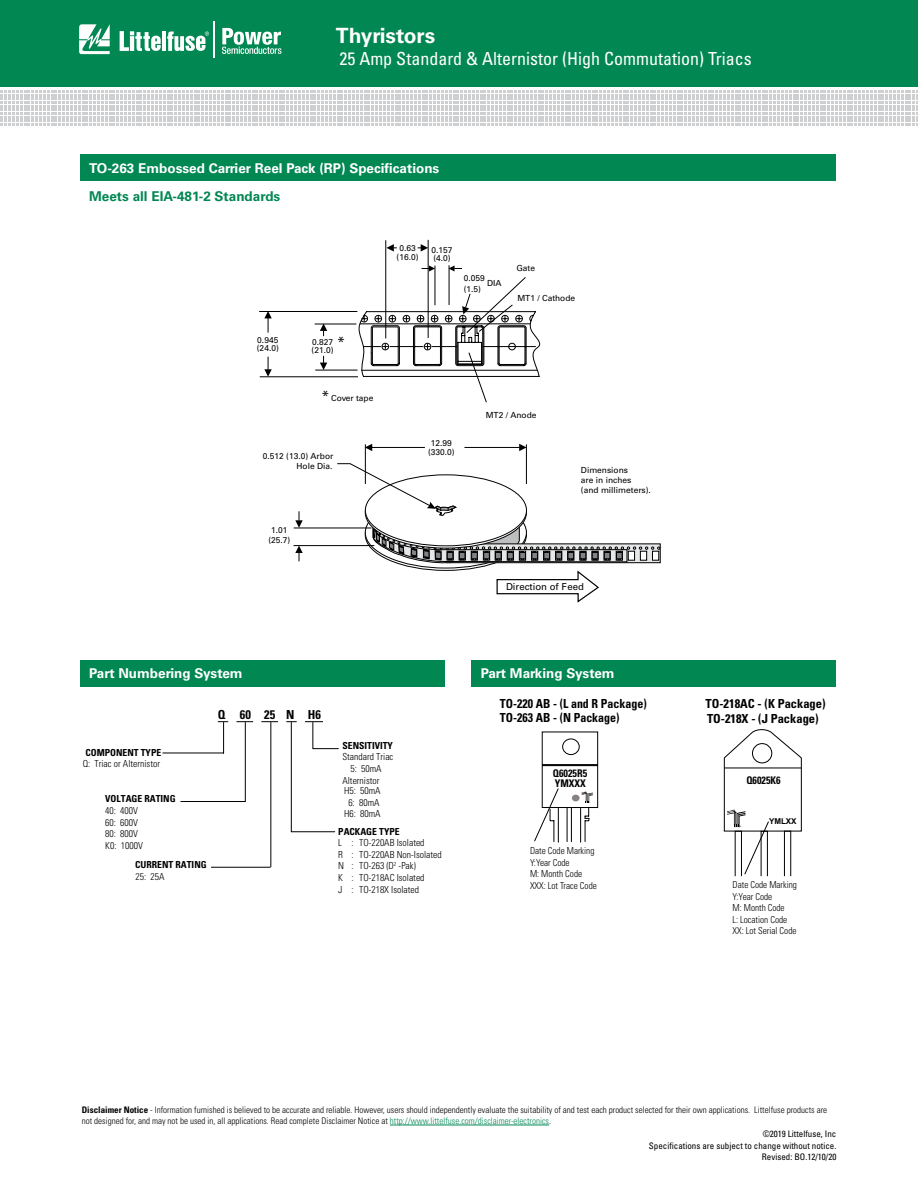
<style>
.page{position:relative;width:918px;height:1188px;background:#fff}
.page>*{position:absolute;margin:0;border:0;box-sizing:border-box;transform-origin:0 0}
.t1{font:700 21px "Univers LT Std";color:#fff}
.t2{font:condensed 18px "Univers LT Std";color:#fff}
.t3{font:14.4px "Univers LT Std";color:#000}
.t4{font:700 13.5px "Univers LT Std";color:#fff}
.t5{font:700 13.5px "Univers LT Std";color:#008752}
.t6{font:700 condensed 12.45px/15px "Univers LT Std";color:#000}
.t7{font:700 condensed 12.45px/13.8px "Univers LT Std";color:#000;scale:.96 1}
.t8{font:700 condensed 10.5px "Univers LT Std";color:#000;scale:.96 1}
.t9{font:300 condensed 9.6px/11.6px "Univers LT Std";color:#000}
.t10{font:300 condensed 9.6px/11.6px "Univers LT Std";color:#000;scale:.96 1}
.t11{font:700 condensed 9.6px "Univers LT Std";color:#000}
.t12{font:9.6px "Univers LT Std";color:#000}
.t13{font:300 condensed 9px/10.8px "Univers LT Std";color:#000}
.t14{font:condensed 9px/12px "Univers LT Std";color:#000;text-align:right}
.t15{font:8.4px/8.4px "Univers LT Std";color:#000}
.t16{font:700 8.1px "Arial";letter-spacing:-.015em;color:#000}
.t17{font:700 6.6px "Arial";letter-spacing:-.015em;color:#000}
.t18{font:1.8px "Arial";color:#000;scale:1.17 1}
.s1{font-size:14.4px}
.s2{font-weight:700}
.s3{color:#008752}
</style>
<div class="page">
<div style="left:0;top:0;width:918px;height:87px;background:#008752"></div>
<svg style="left:1px;top:90px;width:917px;height:36px"></svg>
<hr style="left:213px;top:21px;width:2px;height:37px;background:#fff">
<svg style="left:222px;top:28px;width:59px;height:26px"></svg>
<svg style="left:79px;top:24px;width:31px;height:30px"></svg>
<hr style="left:162px;top:32px;width:4px;height:19px;background:#fff">
<svg style="left:120px;top:31px;width:41px;height:20px"></svg>
<svg style="left:167px;top:32px;width:42px;height:19px"></svg>
<hr style="left:365px;top:444px;width:1px;height:40px;background:#000">
<hr style="left:526px;top:444px;width:1px;height:40px;background:#000">
<svg style="left:295px;top:511px;width:8px;height:17px"></svg>
<hr style="left:464px;top:447px;width:56px;height:1px;background:#000">
<svg style="left:519px;top:444px;width:8px;height:7px"></svg>
<hr style="left:372px;top:447px;width:53px;height:1px;background:#000">
<svg style="left:365px;top:444px;width:7px;height:7px"></svg>
<svg style="left:295px;top:546px;width:8px;height:15px"></svg>
<hr style="left:294px;top:528px;width:78px;height:1px;background:#000">
<hr style="left:294px;top:545px;width:80px;height:1px;background:#000">
<hr style="left:435px;top:266px;width:1px;height:39px;background:#000">
<svg style="left:422px;top:266px;width:13px;height:5px"></svg>
<hr style="left:385px;top:240px;width:1px;height:98px;background:#000">
<svg style="left:386px;top:244px;width:11px;height:8px"></svg>
<hr style="left:428px;top:240px;width:1px;height:98px;background:#000">
<svg style="left:418px;top:244px;width:10px;height:8px"></svg>
<hr style="left:449px;top:265px;width:1px;height:40px;background:#000">
<svg style="left:449px;top:266px;width:13px;height:5px"></svg>
<hr style="left:259px;top:311px;width:98px;height:1px;background:#000">
<hr style="left:260px;top:376px;width:98px;height:1px;background:#000">
<svg style="left:264px;top:312px;width:8px;height:21px"></svg>
<svg style="left:264px;top:357px;width:8px;height:20px"></svg>
<hr style="left:315px;top:324px;width:41px;height:1px;background:#000">
<hr style="left:315px;top:370px;width:43px;height:1px;background:#000">
<svg style="left:320px;top:324px;width:7px;height:12px"></svg>
<svg style="left:320px;top:356px;width:7px;height:14px"></svg>
<svg style="left:337px;top:463px;width:323px;height:140px"></svg>
<svg style="left:359px;top:277px;width:182px;height:126px"></svg>
<div style="left:80px;top:154px;width:756px;height:28px;background:#008752"></div>
<div style="left:80px;top:660px;width:365px;height:27px;background:#008752"></div>
<div style="left:472px;top:660px;width:364px;height:27px;background:#008752"></div>
<svg style="left:724px;top:729px;width:78px;height:148px"></svg>
<svg style="left:534px;top:731px;width:64px;height:112px"></svg>
<svg style="left:237px;top:721px;width:16px;height:1px"></svg>
<svg style="left:261px;top:721px;width:17px;height:1px"></svg>
<hr style="left:211px;top:867px;width:59px;height:1px;background:#000">
<hr style="left:271px;top:722px;width:1px;height:145px;background:#000">
<hr style="left:181px;top:801px;width:64px;height:1px;background:#000">
<hr style="left:245px;top:722px;width:1px;height:79px;background:#000">
<hr style="left:163px;top:753px;width:61px;height:1px;background:#000">
<hr style="left:223px;top:722px;width:1px;height:31px;background:#000">
<svg style="left:305px;top:721px;width:33px;height:28px"></svg>
<hr style="left:291px;top:722px;width:1px;height:110px;background:#000">
<hr style="left:292px;top:831px;width:43px;height:1px;background:#000">
<hr style="left:390px;top:1125px;width:159px;height:1px;background:#008752">
<h1 class="t1" style="left:336px;top:23px;width:101px">Thyristors</h1>
<h2 class="t2" style="left:339px;top:48px;width:414px">25 Amp Standard &amp; Alternistor (High Commutation) Triacs</h2>
<h3 class="t4" style="left:89px;top:160px;width:352px">TO-263 Embossed Carrier Reel Pack (RP) Specifications</h3>
<h3 class="t5" style="left:89px;top:189px;width:193px">Meets all EIA-481-2 Standards</h3>
<p class="t15" style="left:257px;top:336px;width:23px">0.945 (24.0)</p>
<h3 class="t3" style="left:337px;top:333px;width:10px">*</h3>
<p class="t15" style="left:312px;top:338px;width:23px">0.827 (21.0)</p>
<p class="t15" style="left:322px;top:394px;width:53px"><span class="s1">*</span> Cover tape</p>
<p class="t15" style="left:263px;top:451px;width:72px;line-height:10.2px;text-align:right">0.512 (13.0) Arbor<br>Hole Dia.</p>
<p class="t15" style="left:268px;top:525px;width:23px;line-height:10.2px;text-align:center">1.01 (25.7)</p>
<p class="t15" style="left:397px;top:244px;width:23px;text-align:center">0.63 (16.0)</p>
<p class="t15" style="left:432px;top:246px;width:23px">0.157 (4.0)</p>
<p class="t15" style="left:464px;top:274px;width:23px">0.059</p>
<p class="t15" style="left:487px;top:279px;width:16px">DIA</p>
<p class="t15" style="left:464px;top:284px;width:19px">(1.5)</p>
<p class="t15" style="left:516px;top:264px;width:20px">Gate</p>
<p class="t15" style="left:517px;top:294px;width:59px">MT1 / Cathode</p>
<p class="t15" style="left:428px;top:439px;width:28px;text-align:center">12.99 (330.0)</p>
<p class="t15" style="left:486px;top:411px;width:52px">MT2 / Anode</p>
<p class="t15" style="left:581px;top:465px;width:72px;line-height:10.2px">Dimensions<br>are in inches (and millimeters).</p>
<p class="t12" style="left:506px;top:581px;width:79px">Direction of Feed</p>
<h3 class="t4" style="left:89px;top:666px;width:155px">Part Numbering System</h3>
<h3 class="t4" style="left:481px;top:666px;width:135px">Part Marking System</h3>
<p class="t11" style="left:85px;top:746px;width:77px">COMPONENT TYPE</p>
<p class="t9" style="left:83px;top:758px;width:79px">Q: Triac or Alternistor</p>
<p class="t11" style="left:105px;top:793px;width:72px">VOLTAGE RATING</p>
<p class="t9" style="left:105px;top:805px;width:39px">40: 400V<br>60: 600V<br>80: 800V<br>K0: 1000V</p>
<p class="t11" style="left:135px;top:859px;width:73px">CURRENT RATING</p>
<p class="t9" style="left:136px;top:871px;width:31px">25: 25A</p>
<h3 class="t6" style="left:218px;top:707px;width:105px">Q 60 25N H6</h3>
<p class="t11" style="left:342px;top:740px;width:52px">SENSITIVITY</p>
<p class="t9" style="left:342px;top:751px;width:52px">Standard Triac</p>
<p class="t9" style="left:351px;top:763px;width:33px">5: 50mA</p>
<p class="t9" style="left:342px;top:775px;width:39px">Alternistor</p>
<p class="t9" style="left:344px;top:785px;width:38px;text-align:center">H5: 50mA<br>6: 80mA<br>H6: 80mA</p>
<p class="t11" style="left:338px;top:825px;width:63px">PACKAGE TYPE</p>
<p class="t9" style="left:338px;top:837px;width:105px">L : TO-220AB Isolated<br>R : TO-220AB Non-Isolated<br>N : TO-263 (D<sup>2</sup> -Pak)<br>K : TO-218AC Isolated<br>J : TO-218X Isolated</p>
<h3 class="t7" style="left:500px;top:696px;width:155px">TO-220 AB - (L and R Package)<br>TO-263 AB - (N Package)</h3>
<p class="t8" style="left:553px;top:766px;width:37px">Q6025R5</p>
<p class="t8" style="left:555px;top:776px;width:34px">YMXXX</p>
<p class="t10" style="left:530px;top:845px;width:71px">Date Code Marking<br>Y:Year Code<br>M: Month Code<br>XXX: Lot Trace Code</p>
<h3 class="t6" style="left:706px;top:696px;width:121px">TO-218AC - (K Package)<br>TO-218X - (J Package)</h3>
<p class="t8" style="left:746px;top:773px;width:37px">Q6025K6</p>
<p class="t16" style="left:769px;top:815px;width:29px">YMLXX</p>
<p class="t18" style="left:740px;top:825px;width:3px">®</p>
<p class="t10" style="left:733px;top:879px;width:69px">Date Code Marking<br>Y:Year Code<br>M: Month Code<br>L: Location Code<br>XX: Lot Serial Code</p>
<p class="t17" style="left:664px;top:1102px;width:24px">YMXXX</p>
<p class="t13" style="left:82px;top:1105px;width:747px"><span class="s2">Disclaimer Notice</span> - Information furnished is believed to be accurate and reliable. However, users should independently evaluate the suitability of and test each product selected for their own applications. Littelfuse products are not designed for, and may not be used in, all applications. Read complete Disclaimer Notice at <span class="s3">http://www.littelfuse.com/disclaimer-electronics</span>.</p>
<p class="t14" style="left:649px;top:1128px;width:189px">©2019 Littelfuse, Inc<br>Specifications are subject to change without notice.</p>
<p class="t14" style="left:762px;top:1150px;width:76px">Revised: BO.12/10/20</p>
</div>
